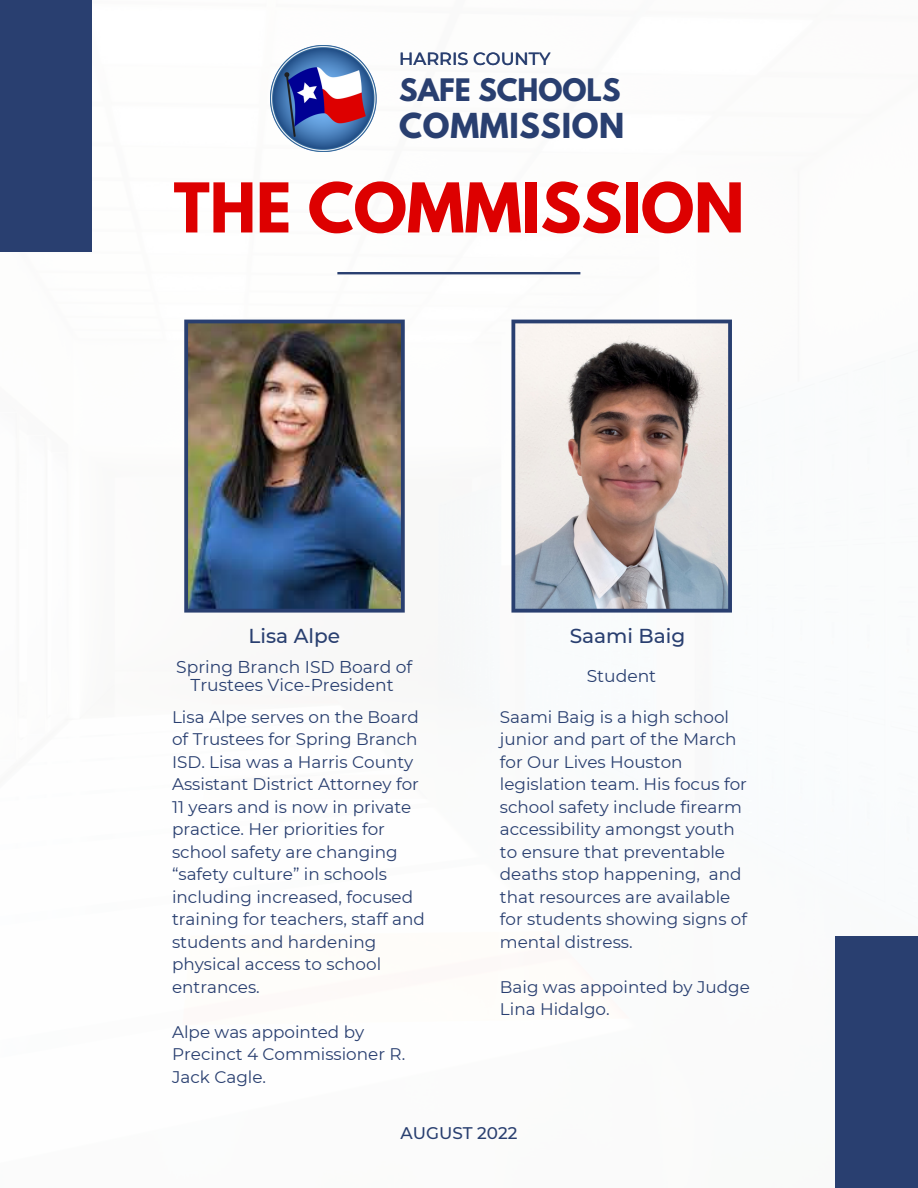
<style>
.page{position:relative;width:918px;height:1188px;background:#fff}
.page>*{position:absolute;margin:0;border:0;box-sizing:border-box;transform-origin:0 0}
.t1{font:700 60.75px "League Spartan";color:#d00}
.t2{font:700 30.45px "League Spartan";letter-spacing:.02em;color:#293f70}
.t3{font:700 27.45px "League Spartan";color:#293f70}
.t4{font:500 20.1px "Montserrat";color:#293f70}
.t5{font:500 17.55px "Montserrat";color:#293f70}
.t6{font:17.1px/18px "Montserrat";color:#293f70;text-align:center}
.t7{font:16.8px/22.5px "Montserrat";color:#293f70}
.t8{font:500 16.8px "Montserrat";color:#293f70}
</style>
<div class="page">
<hr style="left:337px;top:272px;width:243px;height:2px;background:#293f70">
<img style="left:511px;top:320px;width:221px;height:293px">
<img style="left:184px;top:320px;width:221px;height:293px">
<div style="left:0;top:0;width:92px;height:252px;background:#293f70"></div>
<div style="left:835px;top:936px;width:83px;height:252px;background:#293f70"></div>
<img style="left:271px;top:46px;width:106px;height:105px">
<p class="t5" style="left:399px;top:48px;width:153px">HARRIS COUNTY</p>
<h3 class="t3" style="left:399px;top:76px;width:223px">SAFE SCHOOLS</h3>
<h2 class="t2" style="left:399px;top:110px;width:227px">COMMISSION</h2>
<h1 class="t1" style="left:174px;top:178px;width:572px">THE COMMISSION</h1>
<p class="t4" style="left:249px;top:624px;width:93px">Lisa Alpe</p>
<p class="t4" style="left:570px;top:624px;width:117px">Saami Baig</p>
<p class="t6" style="left:176px;top:658px;width:238px">Spring Branch ISD Board of<br>Trustees Vice-President</p>
<p class="t6" style="left:587px;top:667px;width:71px">Student</p>
<p class="t7" style="left:500px;top:706px;width:249px">Saami Baig is a high school junior and part of the March for Our Lives Houston legislation team. His focus for school safety include firearm accessibility amongst youth to ensure that preventable deaths stop happening, and that resources are available for students showing signs of mental distress.</p>
<p class="t7" style="left:500px;top:976px;width:251px">Baig was appointed by Judge<br>Lina Hidalgo.</p>
<p class="t7" style="left:172px;top:706px;width:254px">Lisa Alpe serves on the Board of Trustees for Spring Branch<br>ISD. Lisa was a Harris County<br>Assistant District Attorney for<br>11 years and is now in private practice. Her priorities for school safety are changing “safety culture” in schools including increased, focused training for teachers, staff and students and hardening physical access to school entrances.</p>
<p class="t7" style="left:172px;top:1021px;width:235px">Alpe was appointed by<br>Precinct 4 Commissioner R.<br>Jack Cagle.</p>
<p class="t8" style="left:401px;top:1123px;width:118px">AUGUST 2022</p>
</div>
